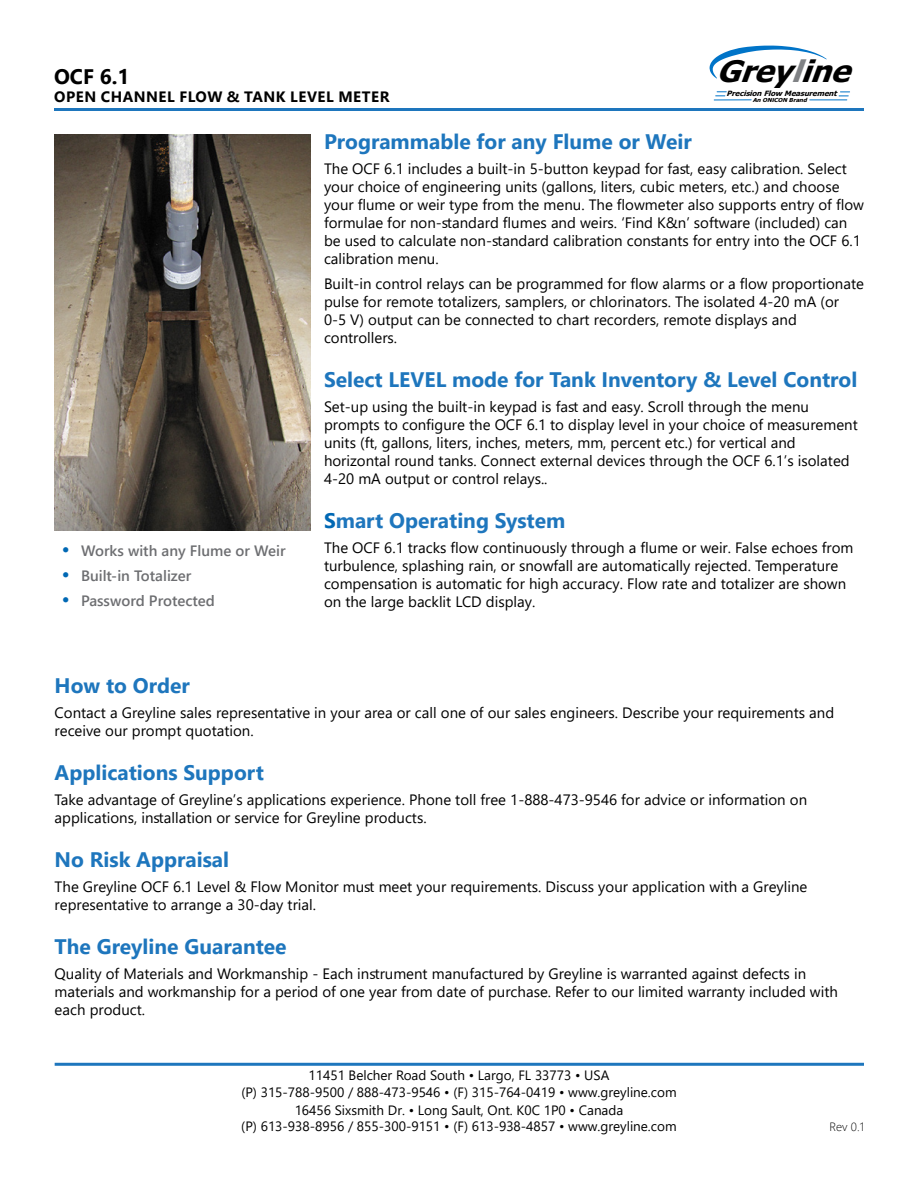
<style>
.page{position:relative;width:918px;height:1188px;background:#fff}
.page>*{position:absolute;margin:0;border:0;box-sizing:border-box;transform-origin:0 0}
.t1{font:italic 700 29.85px "Tahoma";color:#000;scale:1.06 1}
.t2{font:700 21px "Segoe UI";color:#1e76bd}
.t3{font:700 21px "Segoe UI";color:#000}
.t4{font:15px/18px "Segoe UI";color:#000}
.t5{font:600 15px "Segoe UI";color:#6d6e71}
.t6{font:700 15px "Segoe UI";letter-spacing:.035em;color:#000}
.t7{font:13.5px/16.2px "Segoe UI";color:#000;text-align:center}
.t8{font:300 12px "Segoe UI";color:#000}
.t9{font:italic 700 7.35px "Tahoma";color:#000;scale:1.04 1}
.t10{font:italic 700 5.55px "Tahoma";color:#000;scale:1.09 1}
.s1{color:#808285}
.s2{font-family:"Arial"}
.s3{color:#0068b4}
.s4{font-size:21px;color:#0068b4}
</style>
<div class="page">
<hr style="left:54px;top:108px;width:810px;height:3px;background:#1e76bd">
<hr style="left:55px;top:1063px;width:809px;height:3px;background:#1e76bd">
<svg style="left:709px;top:46px;width:118px;height:32px"></svg>
<svg style="left:716px;top:91px;width:10px;height:6px"></svg>
<svg style="left:839px;top:92px;width:11px;height:5px"></svg>
<hr style="left:714px;top:100px;width:37px;height:1px;background:#0074c8">
<hr style="left:810px;top:100px;width:37px;height:1px;background:#0074c8">
<img style="left:55px;top:134px;width:256px;height:397px">
<h1 class="t1" style="left:716px;top:60px;width:137px">Grey<span class="s1">l</span>ine</h1>
<p class="t9" style="left:727px;top:90px;width:109px">Precision Flow Measurement</p>
<p class="t10" style="left:753px;top:98px;width:52px">An ON<span class="s2">I</span>CON Brand</p>
<h2 class="t3" style="left:54px;top:57px;width:77px">OCF 6.1</h2>
<p class="t6" style="left:54px;top:83px;width:337px">OPEN CHANNEL FLOW &amp; TANK LEVEL METER</p>
<h2 class="t2" style="left:324px;top:122px;width:369px">Programmable for any Flume or Weir</h2>
<p class="t4" style="left:324px;top:158px;width:542px">The OCF 6.1 includes a built-in 5-button keypad for fast, easy calibration. Select your choice of engineering units (gallons, liters, cubic meters, etc.) and choose your flume or weir type from the menu. The flowmeter also supports entry of flow formulae for non-standard flumes and weirs. ‘Find K&amp;n’ software (included) can be used to calculate non-standard calibration constants for entry into the OCF 6.1 calibration menu.</p>
<p class="t4" style="left:324px;top:273px;width:542px">Built-in control relays can be programmed for flow alarms or a flow proportionate pulse for remote totalizers, samplers, or chlorinators. The isolated 4-20 mA (or 0-5 V) output can be connected to chart recorders, remote displays and controllers.</p>
<h2 class="t2" style="left:324px;top:360px;width:535px">Select LEVEL mode for Tank Inventory &amp; Level Control</h2>
<p class="t4" style="left:324px;top:396px;width:535px">Set-up using the built-in keypad is fast and easy. Scroll through the menu prompts to configure the OCF 6.1 to display level in your choice of measurement units (ft, gallons, liters, inches, meters, mm, percent etc.) for vertical and horizontal round tanks. Connect external devices through the OCF 6.1’s isolated 4-20 mA output or control relays..</p>
<h2 class="t2" style="left:324px;top:501px;width:243px"><span class="s3">S</span>mart Operating System</h2>
<p class="t4" style="left:324px;top:537px;width:531px">The OCF 6.1 tracks flow continuously through a flume or weir. False echoes from turbulence, splashing rain, or snowfall are automatically rejected. Temperature compensation is automatic for high accuracy. Flow rate and totalizer are shown on the large backlit LCD display.</p>
<p class="t5" style="left:62px;top:537px;width:226px"><span class="s4">•</span> Works with any Flume or Weir</p>
<p class="t5" style="left:62px;top:562px;width:131px"><span class="s4">•</span> Built-in Totalizer</p>
<p class="t5" style="left:62px;top:586px;width:155px"><span class="s4">•</span> Password Protected</p>
<h2 class="t2" style="left:55px;top:666px;width:137px">How to Order</h2>
<p class="t4" style="left:55px;top:703px;width:781px">Contact a Greyline sales representative in your area or call one of our sales engineers. Describe your requirements and receive our prompt quotation.</p>
<h2 class="t2" style="left:55px;top:753px;width:211px">Applications Support</h2>
<p class="t4" style="left:55px;top:790px;width:754px">Take advantage of Greyline’s applications experience. Phone toll free 1-888-473-9546 for advice or information on applications, installation or service for Greyline products.</p>
<h2 class="t2" style="left:55px;top:840px;width:176px">No Risk Appraisal</h2>
<p class="t4" style="left:55px;top:877px;width:754px">The Greyline OCF 6.1 Level &amp; Flow Monitor must meet your requirements. Discuss your application with a Greyline representative to arrange a 30-day trial.</p>
<h2 class="t2" style="left:55px;top:927px;width:233px">The Greyline Guarantee</h2>
<p class="t4" style="left:55px;top:964px;width:785px">Quality of Materials and Workmanship - Each instrument manufactured by Greyline is warranted against defects in materials and workmanship for a period of one year from date of purchase. Refer to our limited warranty included with each product.</p>
<p class="t7" style="left:241px;top:1066px;width:437px">11451 Belcher Road South • Largo, FL 33773 • USA<br>(P) 315-788-9500 / 888-473-9546 • (F) 315-764-0419 • www.greyline.com</p>
<p class="t7" style="left:241px;top:1101px;width:437px">16456 Sixsmith Dr. • Long Sault, Ont. K0C 1P0 • Canada<br>(P) 613-938-8956 / 855-300-9151 • (F) 613-938-4857 • www.greyline.com</p>
<p class="t8" style="left:829px;top:1116px;width:36px">Rev 0.1</p>
</div>
